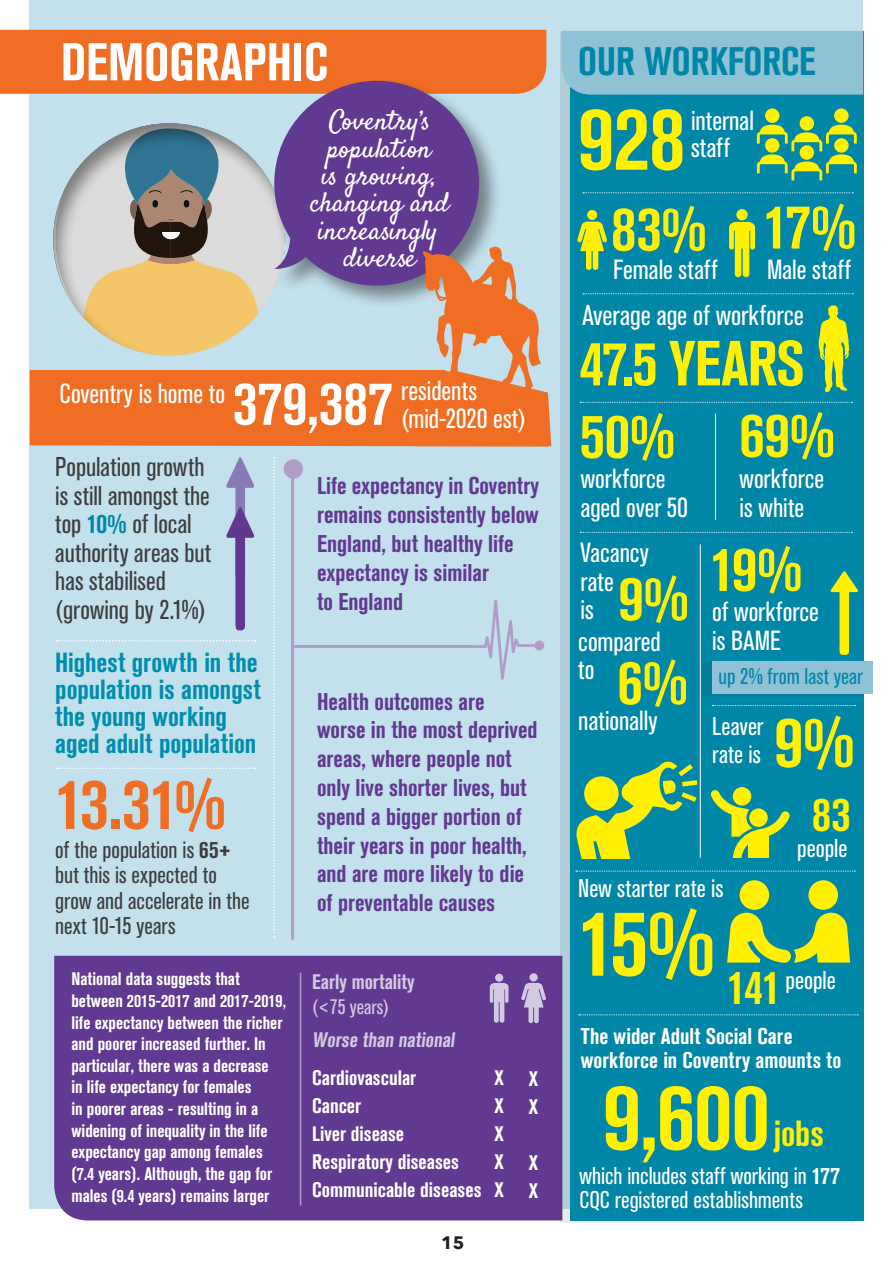
<style>
.page{position:relative;width:893px;height:1263px;background:#fff}
.page>*{position:absolute;margin:0;border:0;box-sizing:border-box;transform-origin:0 0}
.t1{font:700 condensed 94.5px "Akzidenz Grotesk BQ";color:#fff101}
.t2{font:700 condensed 89.85px "Akzidenz Grotesk BQ";color:#fff101}
.t3{font:700 condensed 72px "Akzidenz Grotesk BQ";color:#ef6e24}
.t4{font:700 condensed 72px "Akzidenz Grotesk BQ";color:#fff101}
.t5{font:700 condensed 63px/135.8px "Akzidenz Grotesk BQ";letter-spacing:-.015em;color:#fff101}
.t6{font:700 condensed 61.65px "Akzidenz Grotesk BQ";letter-spacing:.005em;color:#fff}
.t7{font:700 condensed 52.5px "Akzidenz Grotesk BQ";color:#fff}
.t8{font:700 condensed 48px "Akzidenz Grotesk BQ";color:#fff101}
.t9{font:700 condensed 39.45px "Akzidenz Grotesk BQ";color:#0086a7}
.t10{font:700 condensed 36px "Akzidenz Grotesk BQ";color:#fff101}
.t11{font:condensed 28.5px "Akzidenz Grotesk BQ";color:#fff}
.t12{font:condensed 27.45px/28.5px "Akzidenz Grotesk BQ";letter-spacing:.005em;color:#fff}
.t13{font:700 condensed 27.45px/27px "Akzidenz Grotesk BQ";letter-spacing:-.005em;color:#008ead}
.t14{font:27.45px/27.5px "Satisfy";color:#fff;text-align:center}
.t15{font:condensed 27px/28.5px "Akzidenz Grotesk BQ";color:#3e3e3f}
.t16{font:condensed 25.5px/28.5px "Akzidenz Grotesk BQ";letter-spacing:.005em;color:#fff}
.t17{font:700 condensed 24px/28.8px "Akzidenz Grotesk BQ";color:#623991}
.t18{font:condensed 24px/25.5px "Akzidenz Grotesk BQ";color:#3e3e3f}
.t19{font:condensed 24px/24px "Akzidenz Grotesk BQ";color:#fff}
.t20{font:700 condensed 22.5px/24px "Akzidenz Grotesk BQ";letter-spacing:.005em;color:#fff}
.t21{font:condensed 22.5px "Akzidenz Grotesk BQ";letter-spacing:.005em;color:#0086a7}
.t22{font:700 condensed 20.85px/28px "Akzidenz Grotesk BQ";color:#fff}
.t23{font:700 condensed 20.85px "Akzidenz Grotesk BQ";color:#d2cae1}
.t24{font:condensed 20.85px "Akzidenz Grotesk BQ";color:#d2cae1}
.t25{font:700 condensed 18px/21.6px "Akzidenz Grotesk BQ";color:#fff}
.t26{font:700 18px "Avenir Next";color:#231f20}
.s1{font-weight:700;color:#0086a7}
.s2{font-weight:700}
.s3{font-weight:700;font-size:48px;color:#fff101}
</style>
<div class="page">
<div style="left:30px;top:0;width:833px;height:1209px;background:#c2e1ed"></div>
<div style="left:54px;top:956px;width:506px;height:264px;background:#623991"></div>
<div style="left:529px;top:973px;width:9px;height:8px;background:#d2cae1;border-radius:50%"></div>
<svg style="left:521px;top:983px;width:25px;height:40px"></svg>
<div style="left:495px;top:974px;width:8px;height:8px;background:#d2cae1;border-radius:50%"></div>
<svg style="left:490px;top:983px;width:18px;height:40px"></svg>
<div style="left:284px;top:459px;width:19px;height:20px;background:#b09ec8;border-radius:50%"></div>
<hr style="left:291px;top:473px;width:3px;height:467px;background:#b09ec8">
<svg style="left:474px;top:600px;width:70px;height:80px"></svg>
<hr style="left:291px;top:645px;width:183px;height:3px;background:#b09ec8">
<div style="left:560px;top:33px;width:294px;height:1189px;background:#231f20;opacity:.1"></div>
<div style="left:570px;top:31px;width:293px;height:1189px;background:#0086a7"></div>
<svg style="left:727px;top:880px;width:123px;height:83px"></svg>
<div style="left:587px;top:210px;width:10px;height:10px;background:#fff101;border-radius:50%"></div>
<svg style="left:577px;top:222px;width:30px;height:48px"></svg>
<div style="left:736px;top:209px;width:12px;height:11px;background:#fff101;border-radius:50%"></div>
<svg style="left:729px;top:222px;width:26px;height:55px"></svg>
<svg style="left:583px;top:192px;width:270px;height:1px"></svg>
<svg style="left:733px;top:787px;width:18px;height:18px"></svg>
<svg style="left:710px;top:790px;width:80px;height:68px"></svg>
<div style="left:749px;top:808px;width:19px;height:19px;background:#fff101;border-radius:50%"></div>
<div style="left:561px;top:31px;width:302px;height:64px;background:#90c2d5"></div>
<svg style="left:580px;top:402px;width:272px;height:1px"></svg>
<svg style="left:576px;top:871px;width:279px;height:1px"></svg>
<div style="left:703px;top:662px;width:161px;height:33px;background:#231f20;opacity:.1"></div>
<div style="left:712px;top:660px;width:161px;height:33px;background:#90c2d5"></div>
<svg style="left:830px;top:571px;width:28px;height:84px"></svg>
<svg style="left:712px;top:705px;width:143px;height:1px"></svg>
<hr style="left:700px;top:544px;width:1px;height:313px;background:#fff">
<svg style="left:576px;top:762px;width:121px;height:97px"></svg>
<hr style="left:715px;top:414px;width:1px;height:106px;background:#fff">
<div style="left:765px;top:108px;width:14px;height:15px;background:#fff101;border-radius:50%"></div>
<div style="left:834px;top:108px;width:15px;height:15px;background:#fff101;border-radius:50%"></div>
<div style="left:800px;top:116px;width:14px;height:15px;background:#fff101;border-radius:50%"></div>
<svg style="left:757px;top:125px;width:100px;height:55px"></svg>
<svg style="left:56px;top:640px;width:199px;height:1px"></svg>
<hr style="left:300px;top:973px;width:1px;height:232px;background:#b09dc8">
<svg style="left:0;top:30px;width:551px;height:416px"></svg>
<svg style="left:273px;top:457px;width:2px;height:481px"></svg>
<svg style="left:226px;top:457px;width:28px;height:173px"></svg>
<svg style="left:56px;top:767px;width:199px;height:2px"></svg>
<svg style="left:583px;top:293px;width:270px;height:1px"></svg>
<svg style="left:818px;top:305px;width:31px;height:87px"></svg>
<svg style="left:580px;top:532px;width:272px;height:1px"></svg>
<svg style="left:579px;top:1014px;width:279px;height:1px"></svg>
<h3 class="t7" style="left:61px;top:32px;width:269px">DEMOGRAPHIC</h3>
<h3 class="t14" style="left:311px;top:109px;width:140px">Coventry’s population<br>is growing, changing and increasingly diverse</h3>
<h3 class="t12" style="left:401px;top:377px;width:126px">residents (mid-2020 est)</h3>
<h3 class="t12" style="left:60px;top:380px;width:167px">Coventry is home to</h3>
<h3 class="t6" style="left:233px;top:368px;width:161px">379,387</h3>
<h3 class="t15" style="left:55px;top:453px;width:157px">Population growth is still amongst the top <span class="s1">10%</span> of local authority areas but has stabilised (growing by 2.1%)</h3>
<h3 class="t13" style="left:55px;top:649px;width:207px">Highest growth in the population is amongst the young working aged adult population</h3>
<h3 class="t17" style="left:317px;top:471px;width:223px">Life expectancy in Coventry remains consistently below<br>England, but healthy life expectancy is similar<br>to England</h3>
<h3 class="t17" style="left:317px;top:687px;width:222px">Health outcomes are worse in the most deprived areas, where people not only live shorter lives, but spend a bigger portion of their years in poor health, and are more likely to die of preventable causes</h3>
<h3 class="t3" style="left:55px;top:763px;width:172px">13.31%</h3>
<h3 class="t18" style="left:55px;top:837px;width:196px">of the population is <span class="s2">65+ </span>but this is expected to grow and accelerate in the next 10-15 years</h3>
<p class="t25" style="left:71px;top:968px;width:216px">National data suggests that between 2015-2017 and 2017-2019, life expectancy between the richer and poorer increased further. In particular, there was a decrease<br>in life expectancy for females<br>in poorer areas - resulting in a widening of inequality in the life expectancy gap among females (7.4 years). Although, the gap for males (9.4 years) remains larger</p>
<p class="t23" style="left:312px;top:969px;width:104px">Early mortality</p>
<p class="t24" style="left:312px;top:994px;width:79px">(&lt;75 years)</p>
<p class="t23" style="left:312px;top:1028px;width:147px">Worse than national</p>
<p class="t22" style="left:312px;top:1064px;width:171px">Cardiovascular<br>Cancer<br>Liver disease<br>Respiratory diseases<br>Communicable diseases</p>
<p class="t22" style="left:494px;top:1063px;width:11px;text-align:justify">X X X X X</p>
<p class="t22" style="left:528px;top:1064px;width:11px">X<br>X</p>
<p class="t22" style="left:528px;top:1148px;width:11px">X<br>X</p>
<p class="t26" style="left:441px;top:1227px;width:25px">15</p>
<h3 class="t9" style="left:578px;top:39px;width:239px">OUR WORKFORCE</h3>
<h2 class="t2" style="left:578px;top:87px;width:108px">928</h2>
<h3 class="t12" style="left:691px;top:107px;width:64px;line-height:27px">internal staff</h3>
<h3 class="t5" style="left:579px;top:160px;width:278px;text-indent:32px">83% 17%<br>47.5 YEARS</h3>
<h3 class="t12" style="left:613px;top:256px;width:106px">Female staff</h3>
<h3 class="t12" style="left:767px;top:255px;width:86px">Male staff</h3>
<h3 class="t11" style="left:583px;top:299px;width:223px">Average age of workforce</h3>
<h3 class="t5" style="left:580px;top:368px;width:97px">50%</h3>
<h3 class="t12" style="left:581px;top:465px;width:109px">workforce aged over 50</h3>
<h3 class="t12" style="left:580px;top:539px;width:70px">Vacancy rate<br>is</h3>
<h3 class="t5" style="left:619px;top:530px;width:71px">9%</h3>
<h3 class="t12" style="left:578px;top:627px;width:84px">compared to</h3>
<h3 class="t5" style="left:618px;top:614px;width:71px">6%</h3>
<h3 class="t12" style="left:578px;top:707px;width:81px">nationally</h3>
<h3 class="t5" style="left:739px;top:367px;width:97px">69%</h3>
<h3 class="t12" style="left:739px;top:465px;width:86px">workforce is white</h3>
<h3 class="t5" style="left:710px;top:501px;width:93px">19%</h3>
<h3 class="t12" style="left:712px;top:598px;width:108px">of workforce is BAME</h3>
<p class="t21" style="left:719px;top:663px;width:146px">up 2% from last year</p>
<h3 class="t16" style="left:712px;top:712px;width:53px">Leaver rate is</h3>
<h3 class="t4" style="left:775px;top:701px;width:81px">9%</h3>
<h3 class="t8" style="left:812px;top:787px;width:40px">83</h3>
<h3 class="t16" style="left:797px;top:834px;width:52px">people</h3>
<h3 class="t16" style="left:578px;top:874px;width:147px">New starter rate is</h3>
<h3 class="t16" style="left:578px;top:966px;width:259px"><sup>15%</sup> <span class="s3">141</span> people</h3>
<p class="t20" style="left:581px;top:1024px;width:262px">The wider Adult Social Care workforce in Coventry amounts to</p>
<h1 class="t1" style="left:603px;top:1063px;width:168px">9,600</h1>
<h3 class="t10" style="left:774px;top:1112px;width:51px">jobs</h3>
<h3 class="t19" style="left:579px;top:1164px;width:262px">which includes staff working in <span class="s2">177<br></span>CQC registered establishments</h3>
</div>
